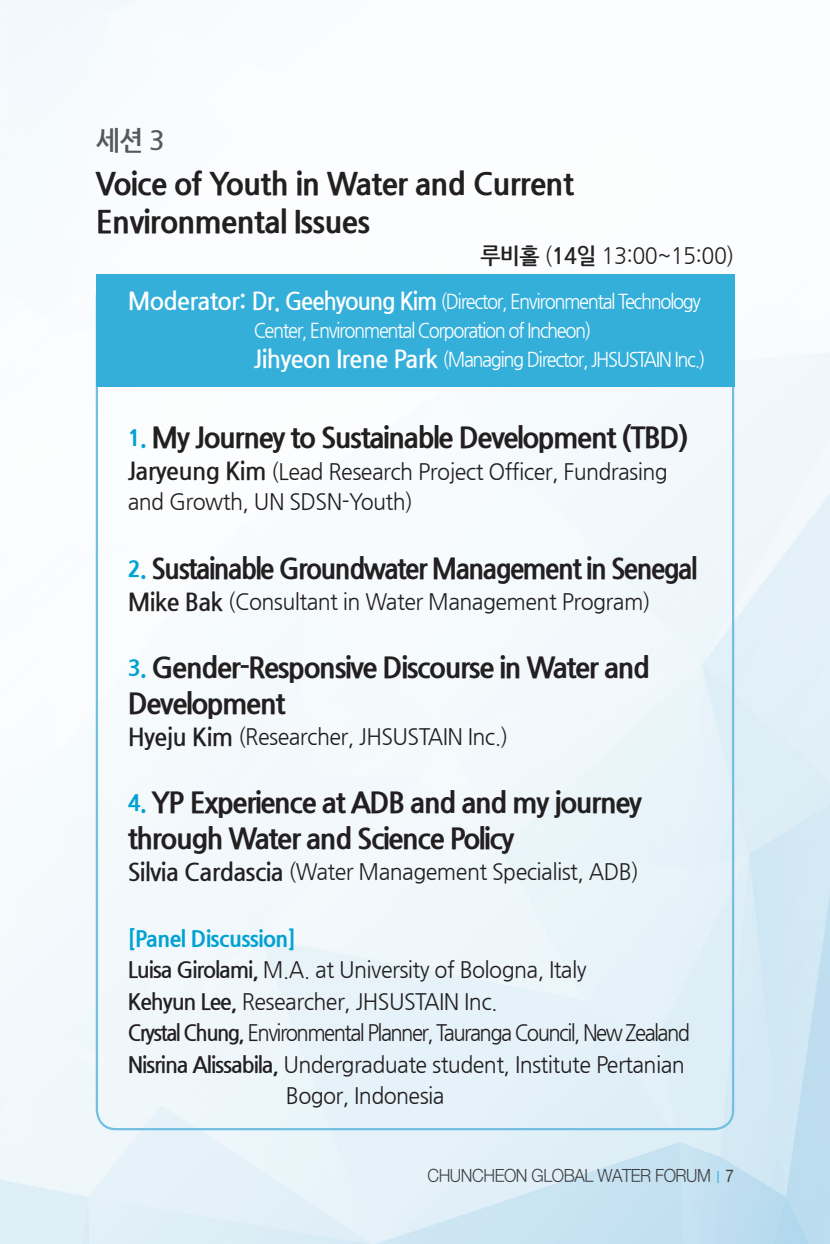
<style>
.page{position:relative;width:830px;height:1244px;background:#fff}
.page>*{position:absolute;margin:0;border:0;box-sizing:border-box;transform-origin:0 0}
.t1{font:800 31.5px/37.8px "Nanum Gothic";letter-spacing:-.025em;color:#231f20;scale:.95 1}
.t2{font:800 29.25px/36px "Nanum Gothic";letter-spacing:-.05em;color:#231f20;scale:.95 1}
.t3{font:800 29.25px "Nanum Gothic";letter-spacing:-.05em;color:#231f20;scale:.9 1}
.t4{font:700 27px "Nanum Gothic";color:#57585a;scale:.95 1}
.t5{font:22.5px/30.4px "Nanum Gothic";letter-spacing:-.025em;color:#231f20;scale:.95 1}
.t6{font:22.5px "Nanum Gothic";letter-spacing:-.075em;color:#231f20;scale:.9 1}
.t7{font:800 22.5px "Nanum Gothic";letter-spacing:-.025em;color:#00a2d2;scale:.95 1}
.t8{font:20.25px/29.2px "Nanum Gothic";letter-spacing:-.075em;color:#fff;scale:.9 1}
.t9{font:18px "Sand Jg";letter-spacing:-.025em;color:#3e3e3f;scale:.95 1}
.s1{font-weight:700}
.s2{font-weight:700;font-size:24.75px}
.s3{font-size:22.5px;color:#00a2d2}
.s4{font-family:"Sand Tg";color:#03a8d6}
.s5{font-family:"Sand Tg"}
</style>
<div class="page">
<img style="left:0;top:0;width:829px;height:1244px">
<div style="left:96px;top:274px;width:637px;height:113px;background:#33afda"></div>
<p class="t4" style="left:96px;top:127px;width:74px">세션 3</p>
<h1 class="t1" style="left:96px;top:165px;width:504px">Voice of Youth in Water and Current<br>Environmental Issues</h1>
<p class="t5" style="left:480px;top:241px;width:268px"><span class="s1">루비홀</span> (<span class="s1">14일</span> 13:00~15:00)</p>
<p class="t8" style="left:253px;top:287px;width:503px;text-indent:-126px"><span class="s2">Moderator: Dr. Geehyoung Kim</span> (Director, Environmental Technology<br>Center, Environmental Corporation of Incheon)<br><span class="s2">Jihyeon Irene Park</span> (Managing Director, JHSUSTAIN Inc.)</p>
<h2 class="t2" style="left:128px;top:420px;width:591px"><span class="s3">1.</span> My Journey to Sustainable Development (TBD)</h2>
<p class="t5" style="left:128px;top:457px;width:570px"><span class="s2">Jaryeung Kim</span> (Lead Research Project Officer, Fundrasing and Growth, UN SDSN-Youth)</p>
<h2 class="t3" style="left:128px;top:552px;width:634px"><span class="s3">2.</span> Sustainable Groundwater Management in Senegal</h2>
<p class="t5" style="left:128px;top:587px;width:551px"><span class="s2">Mike Bak</span> (Consultant in Water Management Program)</p>
<h2 class="t2" style="left:128px;top:649px;width:551px"><span class="s3">3.</span> Gender-Responsive Discourse in Water and<br>Development</h2>
<p class="t5" style="left:128px;top:722px;width:402px"><span class="s2">Hyeju Kim</span> (Researcher, JHSUSTAIN Inc.)</p>
<h2 class="t2" style="left:128px;top:784px;width:542px"><span class="s3">4.</span> YP Experience at ADB and and my journey through Water and Science Policy</h2>
<p class="t5" style="left:128px;top:857px;width:539px"><span class="s2">Silvia Cardascia</span> (Water Management Specialist, ADB)</p>
<p class="t7" style="left:128px;top:926px;width:179px">[Panel Discussion]</p>
<p class="t5" style="left:128px;top:955px;width:484px"><span class="s1">Luisa Girolami,</span> M.A. at University of Bologna, Italy</p>
<p class="t5" style="left:128px;top:987px;width:391px"><span class="s1">Kehyun Lee,</span> Researcher, JHSUSTAIN Inc.</p>
<p class="t6" style="left:128px;top:1022px;width:626px"><span class="s1">Crystal Chung,</span> Environmental Planner, Tauranga Council, New Zealand</p>
<p class="t5" style="left:128px;top:1050px;width:587px"><span class="s1">Nisrina Alissabila,</span> Undergraduate student, Institute Pertanian</p>
<p class="t5" style="left:286px;top:1081px;width:168px">Bogor, Indonesia</p>
<p class="t9" style="left:427px;top:1167px;width:324px">CHUNCHEON GLOBAL WATER FORUM<span class="s4">｜</span><span class="s5">7</span></p>
</div>
